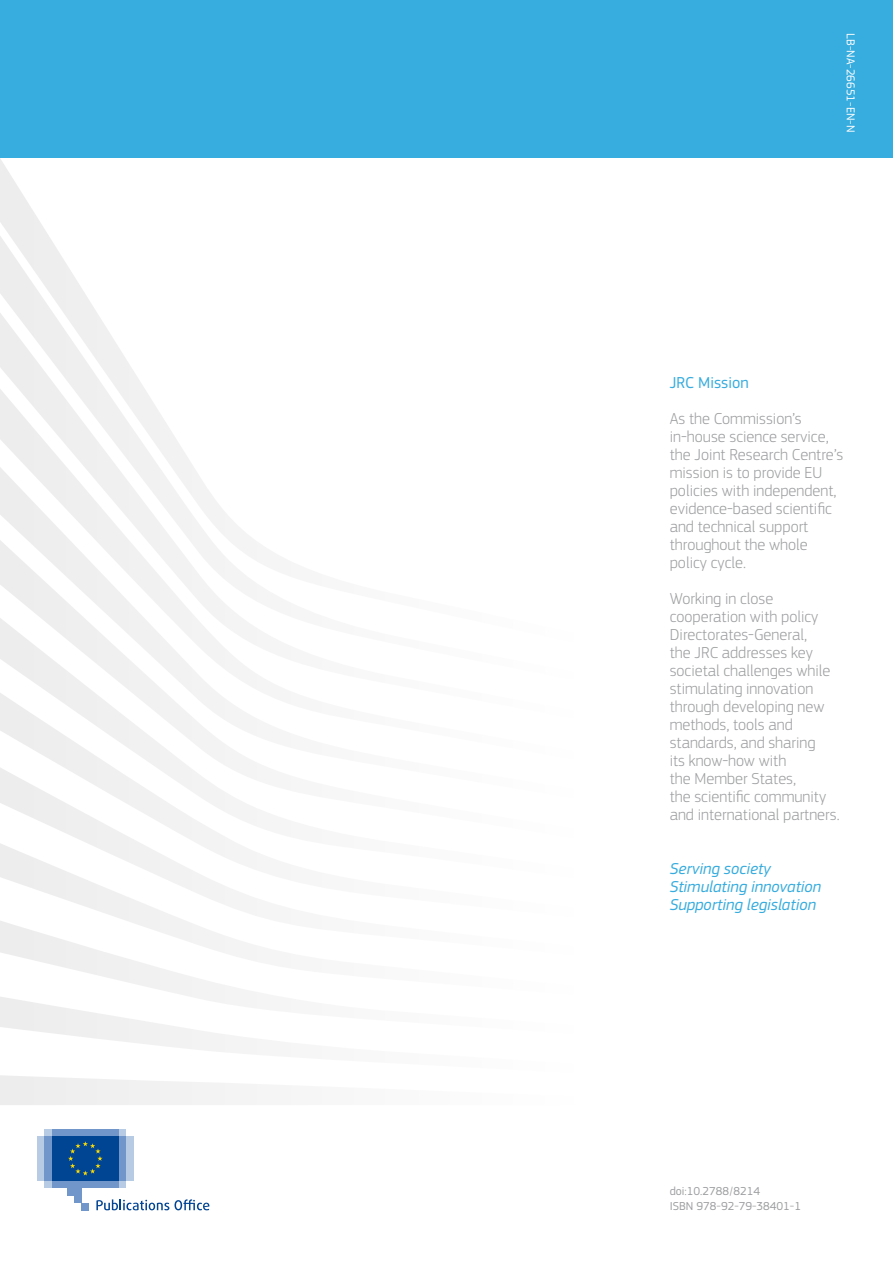
<style>
.page{position:relative;width:893px;height:1263px;background:#fff}
.page>*{position:absolute;margin:0;border:0;box-sizing:border-box;transform-origin:0 0}
.Text{font:300 16.5px "EC Square Sans Pro";color:#9d9ea0}
.Text-2{font:italic 16.5px "EC Square Sans Pro";color:#37acde}
.Text-3{font:16.5px "EC Square Sans Pro";color:#37acde}
.t1{font:12px "EC Square Sans Pro";color:#9d9ea0}
.t2{font:12px "EC Square Sans Pro";color:#fff}
</style>
<div class="page">
<div style="left:0;top:0;width:893px;height:158px;background:#37acde"></div>
<svg style="left:0;top:159px;width:48px;height:76px"></svg>
<svg style="left:50px;top:759px;width:207px;height:8px;fill:#f4f4f5"></svg>
<svg style="left:0;top:767px;width:257px;height:76px"></svg>
<svg style="left:0;top:843px;width:257px;height:77px"></svg>
<svg style="left:0;top:920px;width:257px;height:76px"></svg>
<svg style="left:0;top:996px;width:257px;height:109px"></svg>
<svg style="left:0;top:235px;width:96px;height:77px;fill:#eeeeef"></svg>
<svg style="left:0;top:312px;width:144px;height:76px;fill:#f0f0f0"></svg>
<svg style="left:0;top:388px;width:257px;height:371px;fill:#f4f4f5"></svg>
<div style="left:45px;top:1180px;width:81px;height:8px;background:#b8cbe4"></div>
<div style="left:45px;top:1129px;width:81px;height:7px;background:#b8cbe4"></div>
<div style="left:52px;top:1129px;width:67px;height:7px;background:#7197ca"></div>
<div style="left:52px;top:1180px;width:67px;height:8px;background:#7197ca"></div>
<div style="left:119px;top:1136px;width:7px;height:44px;background:#7197ca"></div>
<div style="left:126px;top:1136px;width:7px;height:44px;background:#b8cbe4"></div>
<div style="left:45px;top:1136px;width:7px;height:44px;background:#7197ca"></div>
<div style="left:37px;top:1136px;width:8px;height:44px;background:#b8cbe4"></div>
<div style="left:67px;top:1180px;width:15px;height:15px;background:#7197ca"></div>
<div style="left:74px;top:1180px;width:8px;height:23px;background:#7197ca"></div>
<div style="left:82px;top:1203px;width:7px;height:7px;background:#7197ca"></div>
<div style="left:52px;top:1136px;width:67px;height:44px;background:#004494"></div>
<svg style="left:68px;top:1141px;width:35px;height:34px"></svg>
<svg style="left:96px;top:1199px;width:113px;height:11px"></svg>
<p class="t2" style="left:858px;top:33px;width:100px;rotate:90deg">LB-NA-26651-EN-N</p>
<p class="Text-3" style="left:670px;top:373px;width:81px">JRC Mission</p>
<p class="Text" style="left:670px;top:409px;width:133px">As the Commission’s</p>
<p class="Text" style="left:670px;top:427px;width:160px">in-house science service,</p>
<p class="Text" style="left:670px;top:445px;width:175px">the Joint Research Centre’s</p>
<p class="Text" style="left:670px;top:463px;width:154px">mission is to provide EU</p>
<p class="Text" style="left:670px;top:481px;width:168px">policies with independent,</p>
<p class="Text" style="left:670px;top:499px;width:164px">evidence-based scientific</p>
<p class="Text" style="left:670px;top:517px;width:140px">and technical support</p>
<p class="Text" style="left:670px;top:535px;width:140px">throughout the whole</p>
<p class="Text" style="left:670px;top:553px;width:78px">policy cycle.</p>
<p class="Text" style="left:670px;top:589px;width:105px">Working in close</p>
<p class="Text" style="left:670px;top:607px;width:150px">cooperation with policy</p>
<p class="Text" style="left:670px;top:625px;width:139px">Directorates-General,</p>
<p class="Text" style="left:670px;top:643px;width:145px">the JRC addresses key</p>
<p class="Text" style="left:670px;top:661px;width:162px">societal challenges while</p>
<p class="Text" style="left:670px;top:679px;width:145px">stimulating innovation</p>
<p class="Text" style="left:670px;top:697px;width:156px">through developing new</p>
<p class="Text" style="left:670px;top:715px;width:125px">methods, tools and</p>
<p class="Text" style="left:670px;top:733px;width:147px">standards, and sharing</p>
<p class="Text" style="left:670px;top:751px;width:118px">its know-how with</p>
<p class="Text" style="left:670px;top:769px;width:128px">the Member States,</p>
<p class="Text" style="left:670px;top:787px;width:158px">the scientific community</p>
<p class="Text" style="left:670px;top:805px;width:171px">and international partners.</p>
<p class="Text-2" style="left:670px;top:859px;width:103px">Serving society</p>
<p class="Text-2" style="left:670px;top:877px;width:153px">Stimulating innovation</p>
<p class="Text-2" style="left:670px;top:895px;width:148px">Supporting legislation</p>
<p class="t1" style="left:670px;top:1184px;width:92px">doi:10.2788/8214</p>
<p class="t1" style="left:670px;top:1199px;width:133px">ISBN 978-92-79-38401-1</p>
</div>
